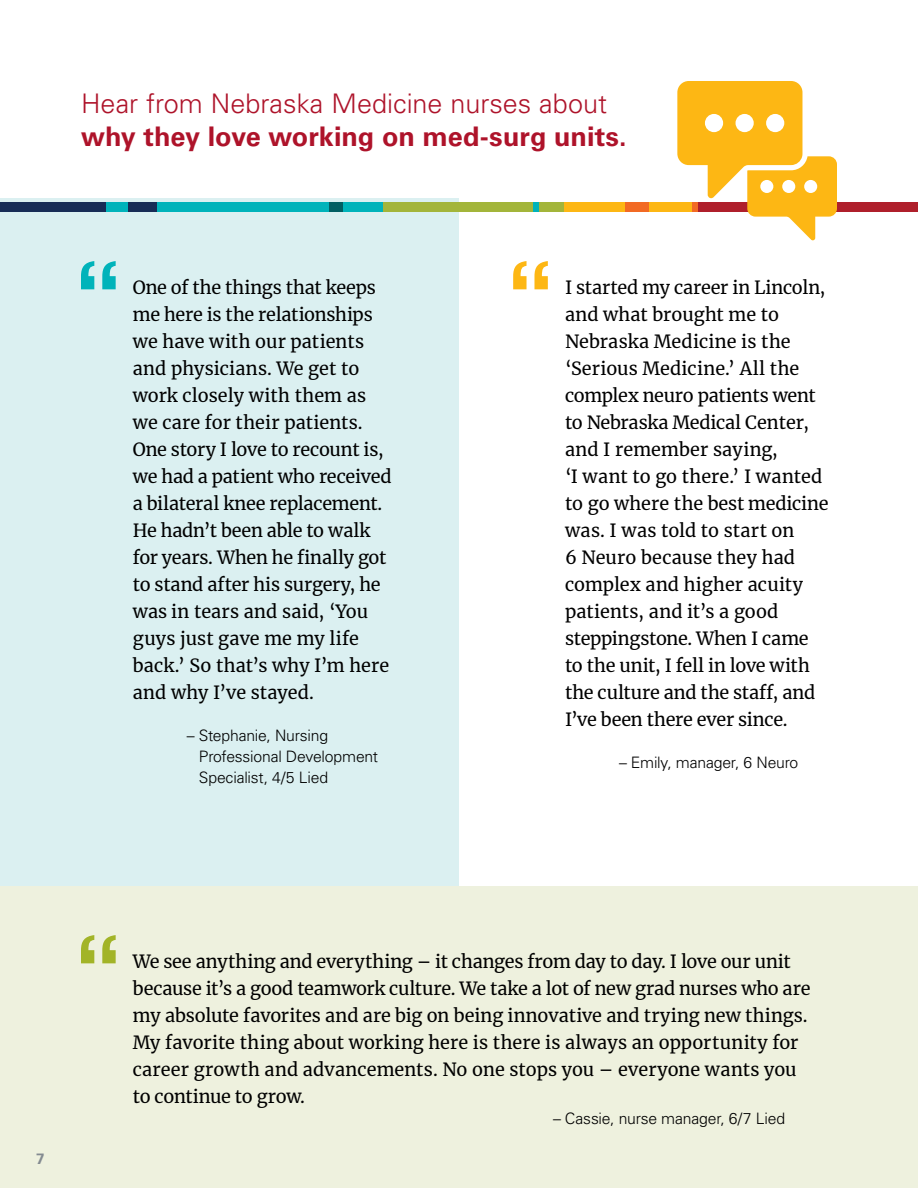
<style>
.page{position:relative;width:918px;height:1188px;background:#fff}
.page>*{position:absolute;margin:0;border:0;box-sizing:border-box;transform-origin:0 0}
.t1{font:300 27px "Univers LT Std";color:#ae132a}
.t2{font:700 27px "Univers LT Std";color:#ae132a}
.t3{font:18px/27px "Merriweather";letter-spacing:-.005em;color:#000}
.t4{font:300 15.75px/21px "Univers LT Std";letter-spacing:-.015em;color:#000}
.t5{font:700 15px "Univers LT Std";color:#848b91}
</style>
<div class="page">
<div style="left:0;top:198px;width:459px;height:688px;background:#dbf0f1"></div>
<div style="left:0;top:886px;width:918px;height:302px;background:#eef1de"></div>
<svg style="left:81px;top:261px;width:35px;height:28px"></svg>
<svg style="left:513px;top:261px;width:35px;height:28px"></svg>
<svg style="left:81px;top:935px;width:35px;height:28px"></svg>
<div style="left:157px;top:202px;width:172px;height:10px;background:#00b3ba"></div>
<div style="left:0;top:202px;width:157px;height:10px;background:#172c56"></div>
<div style="left:343px;top:202px;width:40px;height:10px;background:#00b3ba"></div>
<div style="left:329px;top:202px;width:14px;height:10px;background:#025f63"></div>
<div style="left:383px;top:202px;width:150px;height:10px;background:#a3b53a"></div>
<div style="left:539px;top:202px;width:25px;height:10px;background:#a3b53a"></div>
<div style="left:564px;top:202px;width:128px;height:10px;background:#fdb714"></div>
<div style="left:697px;top:202px;width:221px;height:10px;background:#af1f2b"></div>
<div style="left:625px;top:202px;width:24px;height:10px;background:#f26a24"></div>
<div style="left:533px;top:202px;width:6px;height:10px;background:#00b3ba"></div>
<div style="left:106px;top:202px;width:21px;height:10px;background:#00b3ba"></div>
<svg style="left:677px;top:81px;width:160px;height:159px"></svg>
<h1 class="t1" style="left:81px;top:87px;width:528px">Hear from Nebraska Medicine nurses about</h1>
<h1 class="t2" style="left:81px;top:120px;width:547px">why they love working on med-surg units.</h1>
<p class="t3" style="left:133px;top:273px;width:260px">One of the things that keeps me here is the relationships we have with our patients and physicians. We get to work closely with them as we care for their patients.<br>One story I love to recount is, we had a patient who received a bilateral knee replacement.<br>He hadn’t been able to walk for years. When he finally got to stand after his surgery, he was in tears and said, ‘You guys just gave me my life back.’ So that’s why I’m here and why I’ve stayed.</p>
<p class="t4" style="left:199px;top:725px;width:181px;text-indent:-12px">– Stephanie, Nursing<br>Professional Development<br>Specialist, 4/5 Lied</p>
<p class="t3" style="left:565px;top:273px;width:265px">I started my career in Lincoln, and what brought me to<br>Nebraska Medicine is the ‘Serious Medicine.’ All the complex neuro patients went to Nebraska Medical Center, and I remember saying,<br>‘I want to go there.’ I wanted to go where the best medicine was. I was told to start on<br>6 Neuro because they had complex and higher acuity patients, and it’s a good steppingstone. When I came to the unit, I fell in love with the culture and the staff, and<br>I’ve been there ever since.</p>
<p class="t4" style="left:619px;top:752px;width:181px">– Emily, manager, 6 Neuro</p>
<p class="t5" style="left:36px;top:1150px;width:10px">7</p>
<p class="t3" style="left:133px;top:948px;width:679px">We see anything and everything – it changes from day to day. I love our unit because it’s a good teamwork culture. We take a lot of new grad nurses who are my absolute favorites and are big on being innovative and trying new things.<br>My favorite thing about working here is there is always an opportunity for career growth and advancements. No one stops you – everyone wants you to continue to grow.</p>
<p class="t4" style="left:553px;top:1108px;width:234px">– Cassie, nurse manager, 6/7 Lied</p>
</div>
